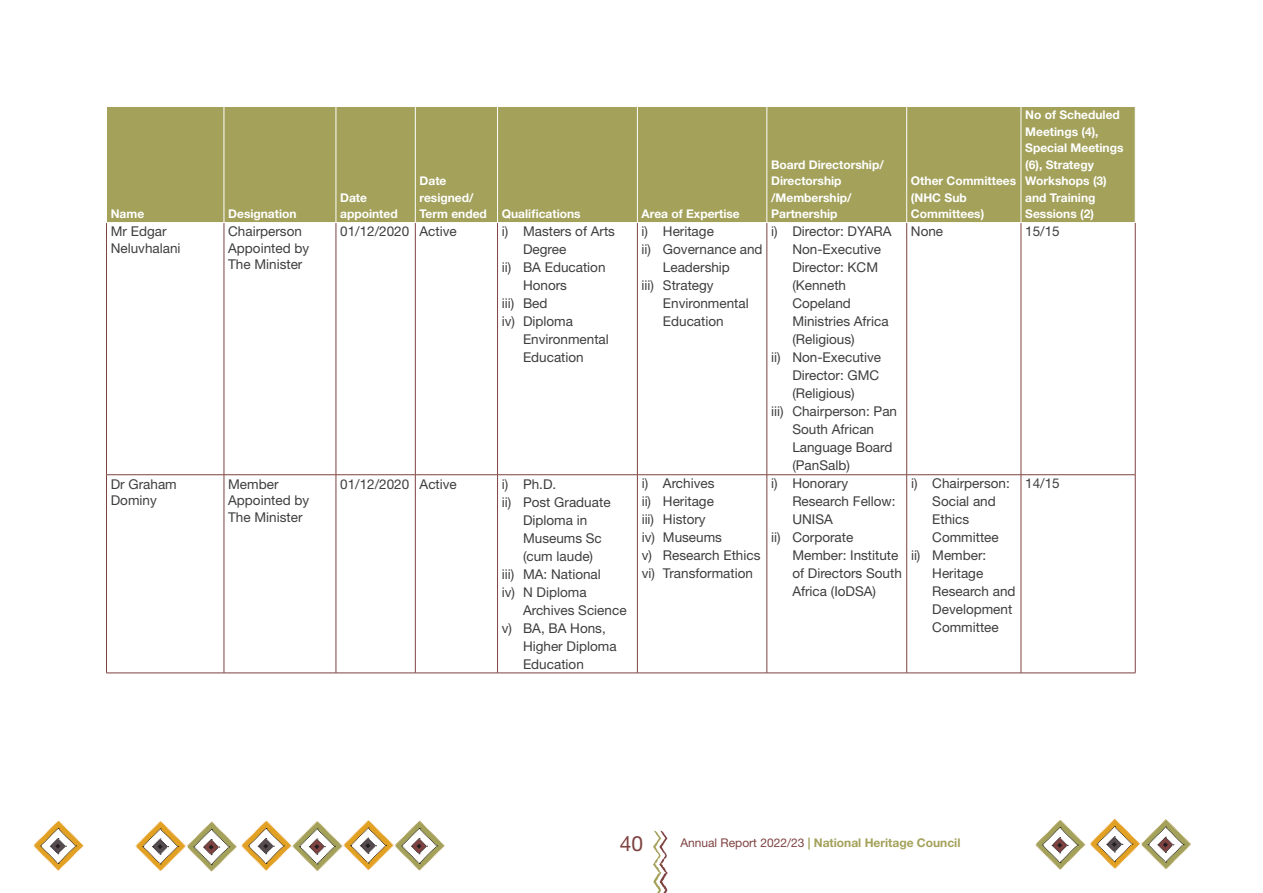
<style>
.page{position:relative;width:1263px;height:893px;background:#fff}
.page>*{position:absolute;margin:0;border:0;box-sizing:border-box;transform-origin:0 0}
.t1{font:21px "Helvetica Neue LT Std";color:#7e4241}
.t2{font:13.5px/16.5px "Helvetica Neue LT Std";color:#3e3e3f}
.t3{font:700 12px/16.5px "Helvetica Neue LT Std";color:#fff}
.t4{font:700 12px "Helvetica Neue LT Std";color:#a3a15a}
.s1{font-weight:400;color:#7e4241}
</style>
<div class="page">
<div style="left:107px;top:107px;width:1028px;height:115px;background:#a3a15a"></div>
<hr style="left:224px;top:107px;width:1px;height:115px;background:#fff">
<hr style="left:336px;top:107px;width:1px;height:115px;background:#fff">
<hr style="left:415px;top:107px;width:1px;height:115px;background:#fff">
<hr style="left:497px;top:107px;width:1px;height:115px;background:#fff">
<hr style="left:637px;top:107px;width:1px;height:115px;background:#fff">
<hr style="left:767px;top:107px;width:1px;height:115px;background:#fff">
<hr style="left:906px;top:107px;width:1px;height:115px;background:#fff">
<hr style="left:1021px;top:107px;width:1px;height:115px;background:#fff">
<hr style="left:224px;top:223px;width:1px;height:252px;background:#7e4241">
<hr style="left:336px;top:223px;width:1px;height:252px;background:#7e4241">
<hr style="left:415px;top:223px;width:1px;height:252px;background:#7e4241">
<hr style="left:497px;top:223px;width:1px;height:252px;background:#7e4241">
<hr style="left:637px;top:223px;width:1px;height:252px;background:#7e4241">
<hr style="left:767px;top:223px;width:1px;height:252px;background:#7e4241">
<hr style="left:906px;top:223px;width:1px;height:252px;background:#7e4241">
<hr style="left:1021px;top:223px;width:1px;height:252px;background:#7e4241">
<hr style="left:224px;top:475px;width:1px;height:198px;background:#7e4241">
<hr style="left:336px;top:475px;width:1px;height:198px;background:#7e4241">
<hr style="left:415px;top:475px;width:1px;height:198px;background:#7e4241">
<hr style="left:497px;top:475px;width:1px;height:198px;background:#7e4241">
<hr style="left:637px;top:475px;width:1px;height:198px;background:#7e4241">
<hr style="left:767px;top:475px;width:1px;height:198px;background:#7e4241">
<hr style="left:906px;top:475px;width:1px;height:198px;background:#7e4241">
<hr style="left:1021px;top:475px;width:1px;height:198px;background:#7e4241">
<hr style="left:106px;top:673px;width:118px;height:1px;background:#7e4241">
<hr style="left:224px;top:673px;width:112px;height:1px;background:#7e4241">
<hr style="left:336px;top:673px;width:79px;height:1px;background:#7e4241">
<hr style="left:415px;top:673px;width:82px;height:1px;background:#7e4241">
<hr style="left:497px;top:673px;width:140px;height:1px;background:#7e4241">
<hr style="left:637px;top:673px;width:130px;height:1px;background:#7e4241">
<hr style="left:767px;top:673px;width:140px;height:1px;background:#7e4241">
<hr style="left:907px;top:673px;width:114px;height:1px;background:#7e4241">
<hr style="left:1021px;top:673px;width:114px;height:1px;background:#7e4241">
<hr style="left:106px;top:474px;width:118px;height:1px;background:#7e4241">
<hr style="left:224px;top:474px;width:112px;height:1px;background:#7e4241">
<hr style="left:336px;top:474px;width:79px;height:1px;background:#7e4241">
<hr style="left:415px;top:474px;width:82px;height:1px;background:#7e4241">
<hr style="left:497px;top:474px;width:140px;height:1px;background:#7e4241">
<hr style="left:637px;top:474px;width:130px;height:1px;background:#7e4241">
<hr style="left:767px;top:474px;width:140px;height:1px;background:#7e4241">
<hr style="left:907px;top:474px;width:114px;height:1px;background:#7e4241">
<hr style="left:1021px;top:474px;width:114px;height:1px;background:#7e4241">
<hr style="left:106px;top:223px;width:1px;height:252px;background:#7e4241">
<hr style="left:1135px;top:223px;width:1px;height:252px;background:#7e4241">
<hr style="left:106px;top:475px;width:1px;height:198px;background:#7e4241">
<hr style="left:1135px;top:475px;width:1px;height:198px;background:#7e4241">
<svg style="left:33px;top:820px;width:51px;height:51px"></svg>
<svg style="left:135px;top:820px;width:310px;height:52px"></svg>
<svg style="left:1035px;top:818px;width:156px;height:52px"></svg>
<svg style="left:653px;top:830px;width:15px;height:63px"></svg>
<p class="t3" style="left:111px;top:206px;width:35px">Name</p>
<p class="t3" style="left:228px;top:206px;width:70px">Designation</p>
<p class="t3" style="left:340px;top:189px;width:59px">Date appointed</p>
<p class="t3" style="left:420px;top:173px;width:163px">Date<br>resigned/<br>Term ended Qualifications</p>
<p class="t3" style="left:642px;top:206px;width:100px">Area of Expertise</p>
<p class="t3" style="left:771px;top:156px;width:114px">Board Directorship/<br>Directorship /Membership/<br>Partnership</p>
<p class="t3" style="left:911px;top:173px;width:107px">Other Committees (NHC Sub<br>Committees)</p>
<p class="t3" style="left:1025px;top:107px;width:100px">No of Scheduled<br>Meetings (4),<br>Special Meetings (6), Strategy<br>Workshops (3) and Training<br>Sessions (2)</p>
<p class="t2" style="left:111px;top:223px;width:71px">Mr Edgar<br>Neluvhalani</p>
<p class="t2" style="left:228px;top:223px;width:83px">Chairperson<br>Appointed by<br>The Minister</p>
<p class="t2" style="left:340px;top:223px;width:118px">01/12/2020 Active</p>
<p class="t2" style="left:502px;top:223px;width:115px">i) Masters of Arts</p>
<p class="t2" style="left:523px;top:241px;width:45px">Degree</p>
<p class="t2" style="left:502px;top:259px;width:105px">ii) BA Education</p>
<p class="t2" style="left:523px;top:277px;width:45px">Honors</p>
<p class="t2" style="left:502px;top:295px;width:47px">iii) Bed</p>
<p class="t2" style="left:502px;top:313px;width:73px">iv) Diploma</p>
<p class="t2" style="left:523px;top:331px;width:87px">Environmental</p>
<p class="t2" style="left:523px;top:349px;width:62px">Education</p>
<p class="t2" style="left:642px;top:223px;width:74px">i) Heritage</p>
<p class="t2" style="left:642px;top:241px;width:122px">ii) Governance and</p>
<p class="t2" style="left:663px;top:259px;width:69px">Leadership</p>
<p class="t2" style="left:642px;top:277px;width:74px">iii) Strategy</p>
<p class="t2" style="left:663px;top:295px;width:87px">Environmental</p>
<p class="t2" style="left:663px;top:313px;width:62px">Education</p>
<p class="t2" style="left:771px;top:223px;width:122px">i) Director: DYARA</p>
<p class="t2" style="left:792px;top:241px;width:90px">Non-Executive</p>
<p class="t2" style="left:792px;top:259px;width:87px">Director: KCM</p>
<p class="t2" style="left:792px;top:277px;width:55px">(Kenneth</p>
<p class="t2" style="left:792px;top:295px;width:60px">Copeland</p>
<p class="t2" style="left:792px;top:313px;width:98px">Ministries Africa</p>
<p class="t2" style="left:792px;top:331px;width:64px">(Religious)</p>
<p class="t2" style="left:771px;top:349px;width:112px">ii) Non-Executive</p>
<p class="t2" style="left:792px;top:367px;width:89px">Director: GMC</p>
<p class="t2" style="left:792px;top:385px;width:64px">(Religious)</p>
<p class="t2" style="left:771px;top:403px;width:128px">iii) Chairperson: Pan</p>
<p class="t2" style="left:792px;top:421px;width:83px">South African</p>
<p class="t2" style="left:792px;top:439px;width:102px">Language Board</p>
<p class="t2" style="left:792px;top:457px;width:59px">(PanSalb)</p>
<p class="t2" style="left:911px;top:223px;width:34px">None</p>
<p class="t2" style="left:1025px;top:223px;width:36px">15/15</p>
<p class="t2" style="left:111px;top:475px;width:68px">Dr Graham<br>Dominy</p>
<p class="t2" style="left:228px;top:475px;width:83px">Member<br>Appointed by<br>The Minister</p>
<p class="t2" style="left:340px;top:475px;width:118px">01/12/2020 Active</p>
<p class="t2" style="left:502px;top:475px;width:56px">i) Ph.D.</p>
<p class="t2" style="left:502px;top:493px;width:110px">ii) Post Graduate</p>
<p class="t2" style="left:523px;top:511px;width:66px">Diploma in</p>
<p class="t2" style="left:523px;top:529px;width:80px">Museums Sc</p>
<p class="t2" style="left:523px;top:547px;width:72px">(cum laude)</p>
<p class="t2" style="left:502px;top:565px;width:101px">iii) MA: National</p>
<p class="t2" style="left:502px;top:583px;width:86px">iv) N Diploma</p>
<p class="t2" style="left:523px;top:601px;width:105px">Archives Science</p>
<p class="t2" style="left:502px;top:619px;width:106px">v) BA, BA Hons,</p>
<p class="t2" style="left:523px;top:637px;width:95px">Higher Diploma</p>
<p class="t2" style="left:523px;top:655px;width:62px">Education</p>
<p class="t2" style="left:642px;top:474px;width:120px;line-height:18px">i) Archives<br>ii) Heritage<br>iii) History<br>iv) Museums<br>v) Research Ethics vi) Transformation</p>
<p class="t2" style="left:771px;top:475px;width:79px">i) Honorary</p>
<p class="t2" style="left:792px;top:493px;width:105px">Research Fellow:</p>
<p class="t2" style="left:792px;top:511px;width:42px">UNISA</p>
<p class="t2" style="left:771px;top:529px;width:84px">ii) Corporate</p>
<p class="t2" style="left:792px;top:547px;width:108px">Member: Institute</p>
<p class="t2" style="left:792px;top:565px;width:111px">of Directors South</p>
<p class="t2" style="left:792px;top:583px;width:85px">Africa (IoDSA)</p>
<p class="t2" style="left:911px;top:475px;width:100px">i) Chairperson:</p>
<p class="t2" style="left:932px;top:493px;width:65px">Social and</p>
<p class="t2" style="left:932px;top:511px;width:39px">Ethics</p>
<p class="t2" style="left:932px;top:529px;width:68px">Committee</p>
<p class="t2" style="left:911px;top:547px;width:77px">ii) Member:</p>
<p class="t2" style="left:932px;top:565px;width:52px">Heritage</p>
<p class="t2" style="left:932px;top:583px;width:85px">Research and</p>
<p class="t2" style="left:932px;top:601px;width:82px">Development</p>
<p class="t2" style="left:932px;top:619px;width:68px">Committee</p>
<p class="t2" style="left:1025px;top:475px;width:36px">14/15</p>
<h1 class="t1" style="left:620px;top:831px;width:25px">40</h1>
<p class="t4" style="left:680px;top:835px;width:282px"><span class="s1">Annual Report 2022/23</span> | National Heritage Council</p>
</div>
